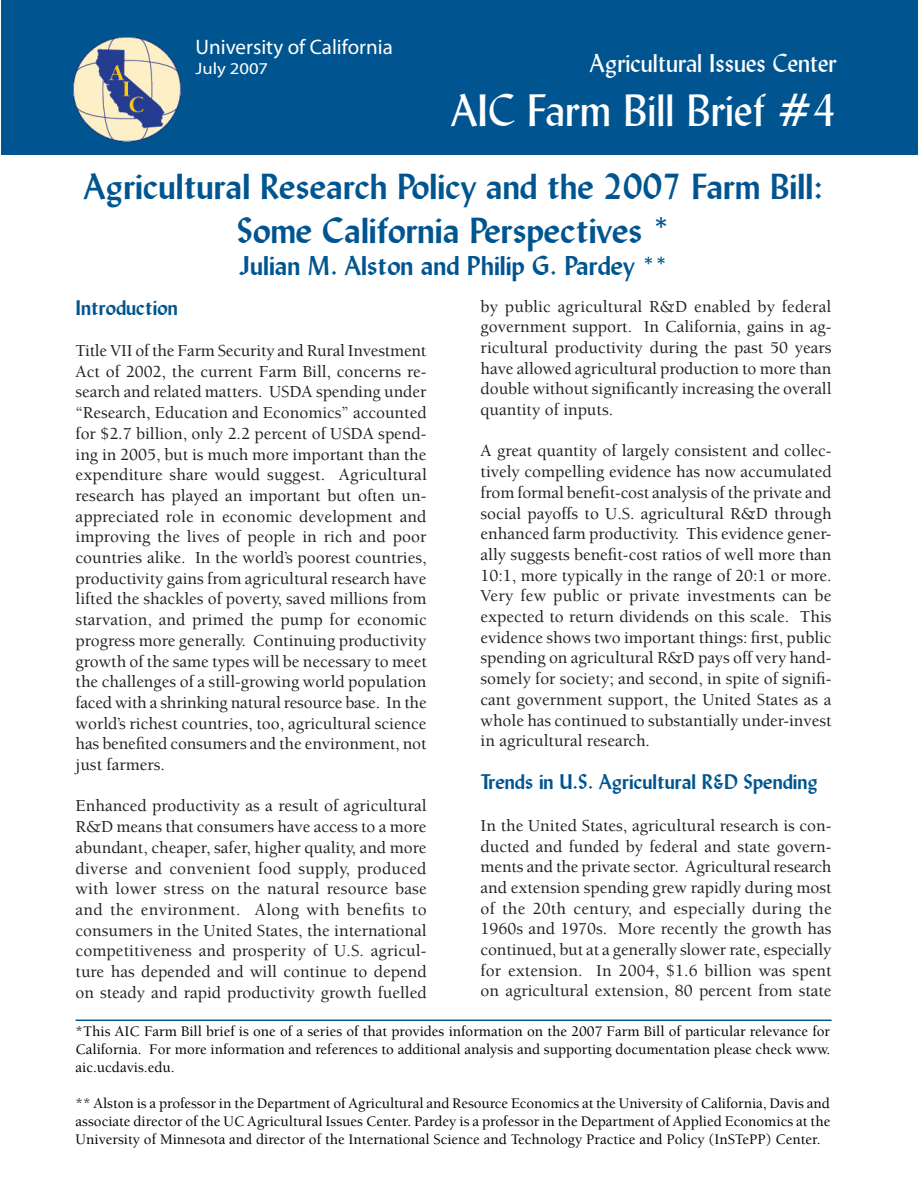
<style>
.page{position:relative;width:918px;height:1188px;background:#fff}
.page>*{position:absolute;margin:0;border:0;box-sizing:border-box;transform-origin:0 0}
.t1{font:45px "Lydian BT";color:#fff}
.t2{font:700 36px "Lydian BT";color:#005590}
.t3{font:700 27px "Lydian BT";color:#005590}
.t4{font:25.5px "Lydian BT";color:#fff}
.Subhead_1{font:700 21px "Lydian BT";color:#005590}
.t5{font:21px "Myriad Pro";color:#fff}
.Body_text{font:500 17.25px/20.7px "Berkeley";color:#231f20;text-align:justify}
.t6{font:16.5px "Myriad Pro";color:#fff;scale:1.13 1}
.t7{font:500 15px/18px "Berkeley";color:#000;text-align:justify}
.s1{font-size:25.5px}
</style>
<div class="page">
<div style="left:2px;top:0;width:916px;height:154px;background:#005590"></div>
<hr style="left:76px;top:1020px;width:756px;height:1px;background:#005590">
<img style="left:74px;top:37px;width:106px;height:104px">
<p class="t5" style="left:196px;top:34px;width:199px">University of California</p>
<p class="t6" style="left:196px;top:59px;width:66px">July 2007</p>
<p class="t4" style="left:590px;top:47px;width:248px">Agricultural Issues Center</p>
<p class="t1" style="left:451px;top:82px;width:387px">AIC Farm Bill Brief #4</p>
<p class="t2" style="left:84px;top:165px;width:741px">Agricultural Research Policy and the 2007 Farm Bill:</p>
<p class="t2" style="left:237px;top:208px;width:435px">Some California Perspectives *</p>
<p class="t3" style="left:240px;top:249px;width:429px">Julian M. Alston and Philip G. Pardey <span class="s1">**</span></p>
<p class="Subhead_1" style="left:76px;top:294px;width:104px">Introduction</p>
<p class="Body_text" style="left:76px;top:341px;width:353px">Title VII of the Farm Security and Rural Investment Act of 2002, the current Farm Bill, concerns re&shy;search and related matters. USDA spending under “Research, Education and Economics” accounted for $2.7 billion, only 2.2 percent of USDA spend&shy;ing in 2005, but is much more important than the expenditure share would suggest. Agricultural research has played an important but often un&shy;appreciated role in economic development and improving the lives of people in rich and poor countries alike. In the world’s poorest countries, productivity gains from agricultural research have lifted the shackles of poverty, saved millions from starvation, and primed the pump for economic progress more generally. Continuing productivity growth of the same types will be necessary to meet the challenges of a still-growing world population faced with a shrinking natural resource base. In the world’s richest countries, too, agricultural science has benefited consumers and the environment, not just farmers.</p>
<p class="Body_text" style="left:76px;top:796px;width:353px">Enhanced productivity as a result of agricultural R&amp;D means that consumers have access to a more abundant, cheaper, safer, higher quality, and more diverse and convenient food supply, produced with lower stress on the natural resource base and the environment. Along with benefits to consumers in the United States, the international competitiveness and prosperity of U.S. agricul&shy;ture has depended and will continue to depend on steady and rapid productivity growth fuelled</p>
<p class="Body_text" style="left:481px;top:296px;width:353px">by public agricultural R&amp;D enabled by federal government support. In California, gains in ag&shy;ricultural productivity during the past 50 years have allowed agricultural production to more than double without significantly increasing the overall quantity of inputs.</p>
<p class="Body_text" style="left:481px;top:441px;width:353px">A great quantity of largely consistent and collec&shy;tively compelling evidence has now accumulated from formal benefit-cost analysis of the private and social payoffs to U.S. agricultural R&amp;D through enhanced farm productivity. This evidence gener&shy;ally suggests benefit-cost ratios of well more than 10:1, more typically in the range of 20:1 or more.<br>Very few public or private investments can be expected to return dividends on this scale. This evidence shows two important things: first, public spending on agricultural R&amp;D pays off very hand&shy;somely for society; and second, in spite of signifi&shy;cant government support, the United States as a whole has continued to substantially under-invest in agricultural research.</p>
<p class="Subhead_1" style="left:481px;top:769px;width:339px">Trends in U.S. Agricultural R&amp;D Spending</p>
<p class="Body_text" style="left:481px;top:815px;width:353px">In the United States, agricultural research is con&shy;ducted and funded by federal and state govern&shy;ments and the private sector. Agricultural research and extension spending grew rapidly during most of the 20th century, and especially during the 1960s and 1970s. More recently the growth has continued, but at a generally slower rate, especially for extension. In 2004, $1.6 billion was spent on agricultural extension, 80 percent from state</p>
<p class="t7" style="left:76px;top:1023px;width:756px">*This AIC Farm Bill brief is one of a series of that provides information on the 2007 Farm Bill of particular relevance for California. For more information and references to additional analysis and supporting documentation please check www. aic.ucdavis.edu.</p>
<p class="t7" style="left:76px;top:1095px;width:756px">** Alston is a professor in the Department of Agricultural and Resource Economics at the University of California, Davis and associate director of the UC Agricultural Issues Center. Pardey is a professor in the Department of Applied Economics at the University of Minnesota and director of the International Science and Technology Practice and Policy (InSTePP) Center.</p>
</div>
